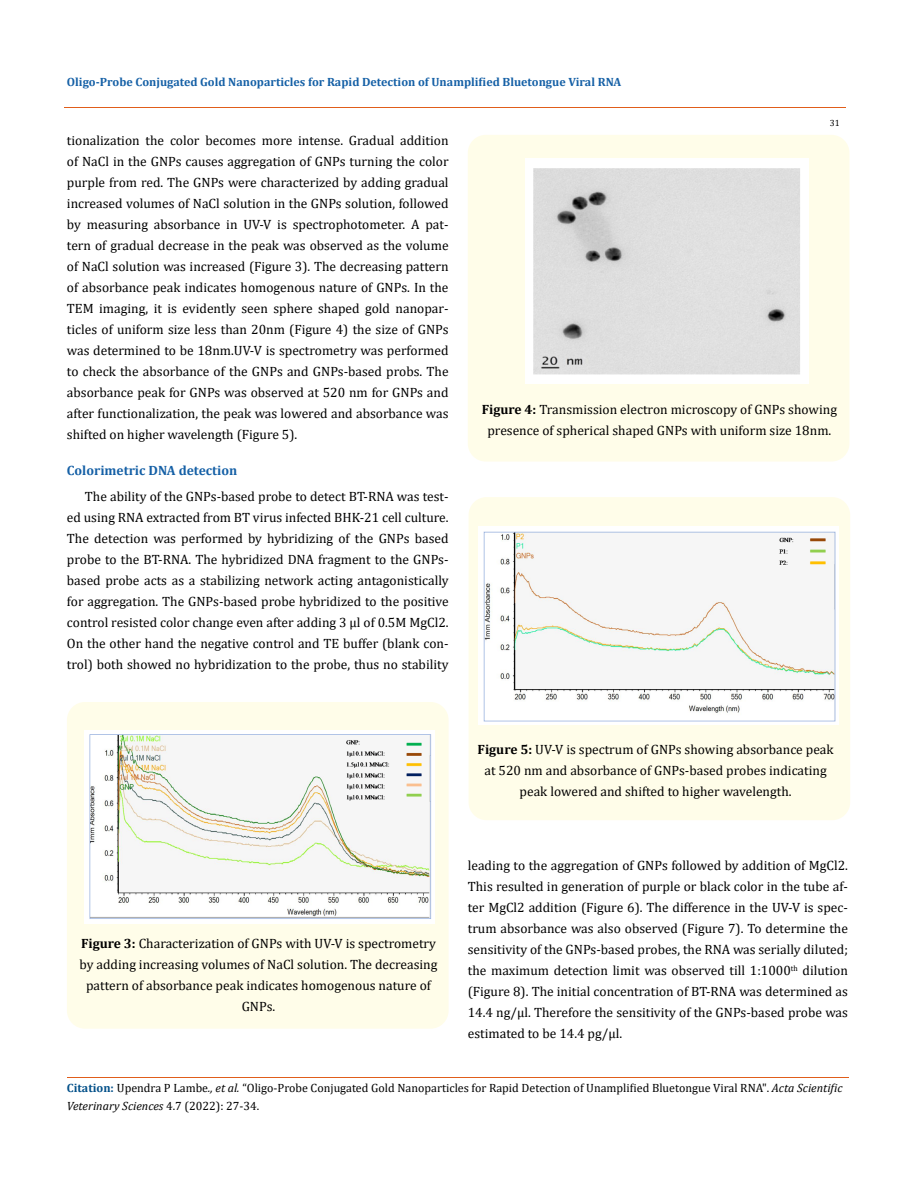
<style>
.page{position:relative;width:917px;height:1188px;background:#fff}
.page>*{position:absolute;margin:0;border:0;box-sizing:border-box;transform-origin:0 0}
.t1{font:13.5px/21px "Cambria";color:#000;text-align:justify}
.t2{font:700 13.5px "Cambria";color:#1560a6}
.t3{font:12px/18px "Cambria";color:#000}
.t4{font:700 12px "Cambria";color:#1560a6}
.t5{font:9px "Cambria";color:#000}
.s1{font-weight:700}
.s2{font-weight:700;color:#035089}
.s3{font-style:italic}
</style>
<div class="page">
<div style="left:67px;top:702px;width:381px;height:327px;background:#fffde9;border-radius:18px"></div>
<img style="left:84px;top:730px;width:350px;height:193px">
<div style="left:468px;top:135px;width:381px;height:327px;background:#fffde9;border-radius:18px"></div>
<img style="left:526px;top:159px;width:282px;height:224px">
<div style="left:468px;top:497px;width:382px;height:323px;background:#fffde9;border-radius:18px"></div>
<img style="left:478px;top:526px;width:360px;height:199px">
<hr style="left:64px;top:108px;width:781px;height:1px;background:#e05d1a">
<hr style="left:67px;top:1077px;width:781px;height:1px;background:#e05d1a">
<p class="t4" style="left:67px;top:73px;width:556px">Oligo-Probe Conjugated Gold Nanoparticles for Rapid Detection of Unamplified Bluetongue Viral RNA</p>
<p class="t5" style="left:829px;top:118px;width:11px">31</p>
<p class="t1" style="left:67px;top:130px;width:383px">tionalization the color becomes more intense. Gradual addition of NaCl in the GNPs causes aggregation of GNPs turning the color purple from red. The GNPs were characterized by adding gradual increased volumes of NaCl solution in the GNPs solution, followed by measuring absorbance in UV-V is spectrophotometer. A pat&shy;tern of gradual decrease in the peak was observed as the volume of NaCl solution was increased (Figure 3). The decreasing pattern of absorbance peak indicates homogenous nature of GNPs. In the TEM imaging, it is evidently seen sphere shaped gold nanopar&shy;ticles of uniform size less than 20nm (Figure 4) the size of GNPs was determined to be 18nm.UV-V is spectrometry was performed to check the absorbance of the GNPs and GNPs-based probs. The absorbance peak for GNPs was observed at 520 nm for GNPs and after functionalization, the peak was lowered and absorbance was shifted on higher wavelength (Figure 5).</p>
<p class="t2" style="left:67px;top:461px;width:172px">Colorimetric DNA detection</p>
<p class="t1" style="left:67px;top:486px;width:383px;text-indent:18px">The ability of the GNPs-based probe to detect BT-RNA was test&shy;ed using RNA extracted from BT virus infected BHK-21 cell culture.<br>The detection was performed by hybridizing of the GNPs based probe to the BT-RNA. The hybridized DNA fragment to the GNPs&shy;based probe acts as a stabilizing network acting antagonistically for aggregation. The GNPs-based probe hybridized to the positive control resisted color change even after adding 3 µl of 0.5M MgCl2.<br>On the other hand the negative control and TE buffer (blank con&shy;trol) both showed no hybridization to the probe, thus no stability</p>
<p class="t1" style="left:481px;top:399px;width:357px;text-align:center"><span class="s1">Figure 4:</span> Transmission electron microscopy of GNPs showing presence of spherical shaped GNPs with uniform size 18nm.</p>
<p class="t1" style="left:79px;top:933px;width:359px;text-align:center"><span class="s1">Figure 3:</span> Characterization of GNPs with UV-V is spectrometry by adding increasing volumes of NaCl solution. The decreasing pattern of absorbance peak indicates homogenous nature of GNPs.</p>
<p class="t1" style="left:477px;top:739px;width:357px;text-align:center"><span class="s1">Figure 5:</span> UV-V is spectrum of GNPs showing absorbance peak at 520 nm and absorbance of GNPs-based probes indicating peak lowered and shifted to higher wavelength.</p>
<p class="t1" style="left:468px;top:855px;width:381px">leading to the aggregation of GNPs followed by addition of MgCl2.<br>This resulted in generation of purple or black color in the tube af&shy;ter MgCl2 addition (Figure 6). The difference in the UV-V is spec&shy;trum absorbance was also observed (Figure 7). To determine the sensitivity of the GNPs-based probes, the RNA was serially diluted; the maximum detection limit was observed till 1:1000<sup>th</sup> dilution (Figure 8). The initial concentration of BT-RNA was determined as 14.4 ng/µl. Therefore the sensitivity of the GNPs-based probe was estimated to be 14.4 pg/µl.</p>
<p class="t3" style="left:67px;top:1079px;width:777px"><span class="s2">Citation:</span> Upendra P Lambe<span class="s3">., et al.</span> “Oligo-Probe Conjugated Gold Nanoparticles for Rapid Detection of Unamplified Bluetongue Viral RNA". <span class="s3">Acta Scientific<br>Veterinary Sciences</span> 4.7 (2022): 27-34.</p>
</div>
